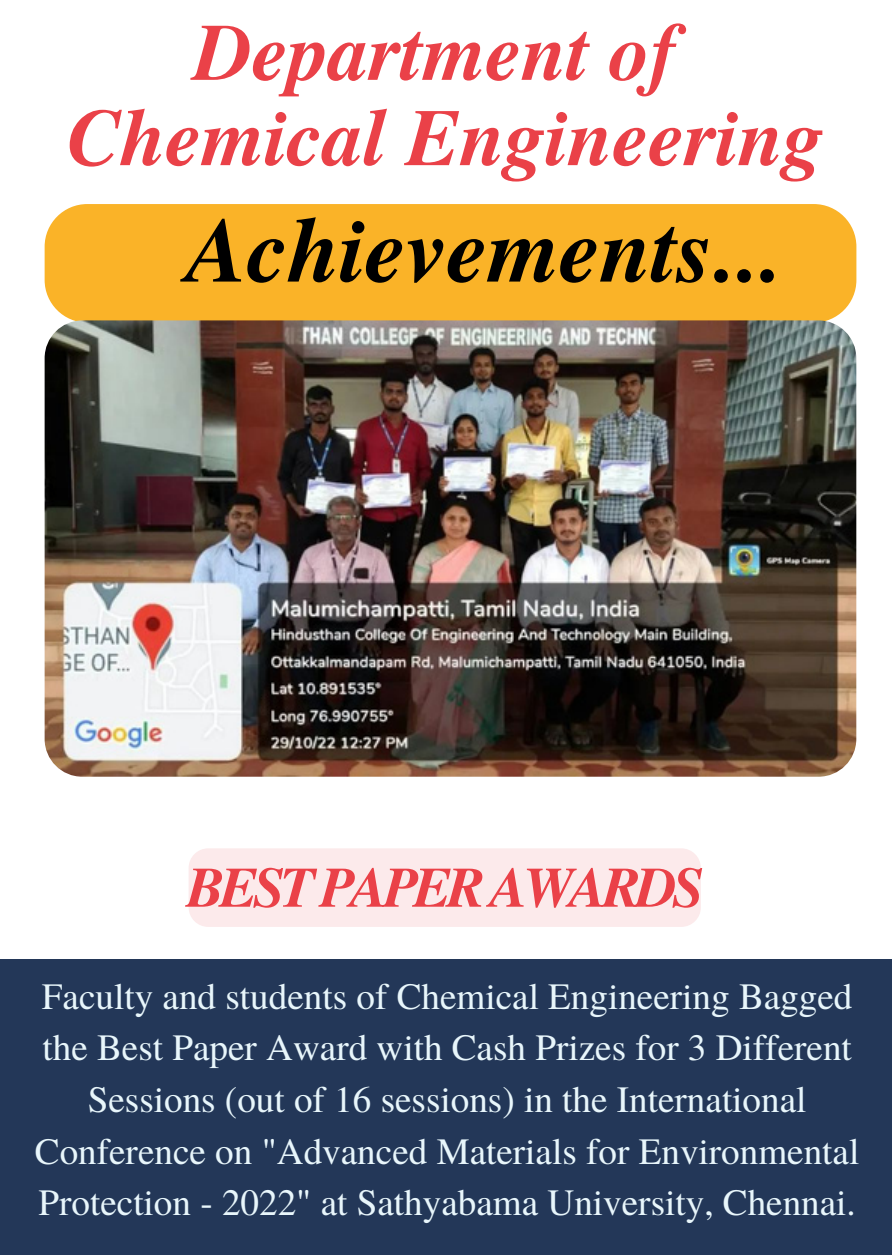
<style>
.page{position:relative;width:892px;height:1258px;background:#fff}
.page>*{position:absolute;margin:0;border:0;box-sizing:border-box;transform-origin:0 0}
.t1{font:italic 700 92.1px "Te X Gyre Termes";color:#000}
.t2{font:italic 700 80.7px/85.2px "Te X Gyre Termes";color:#ea4148;text-align:center}
.t3{font:italic 700 56.7px "Te X Gyre Termes";letter-spacing:-.08em;color:#ea4148}
.t4{font:37.2px/51.6px "Te X Gyre Termes";color:#e8f6fb;text-align:center}
</style>
<div class="page">
<div style="left:0;top:958px;width:891px;height:297px;background:#233758"></div>
<div style="left:45px;top:204px;width:811px;height:119px;background:#fab328;border-radius:43px"></div>
<img style="left:45px;top:320px;width:811px;height:457px;border-radius:38px">
<div style="left:188px;top:848px;width:512px;height:79px;background:#fceaeb;border-radius:20px"></div>
<h2 class="t2" style="left:67px;top:7px;width:758px">Department of<br>Chemical Engineering</h2>
<h1 class="t1" style="left:186px;top:182px;width:597px">Achievements...</h1>
<h3 class="t3" style="left:186px;top:845px;width:519px">BEST PAPER AWARDS</h3>
<p class="t4" style="left:35px;top:968px;width:825px">Faculty and students of Chemical Engineering Bagged the Best Paper Award with Cash Prizes for 3 Different Sessions (out of 16 sessions) in the International Conference on "Advanced Materials for Environmental Protection - 2022" at Sathyabama University, Chennai.</p>
</div>
